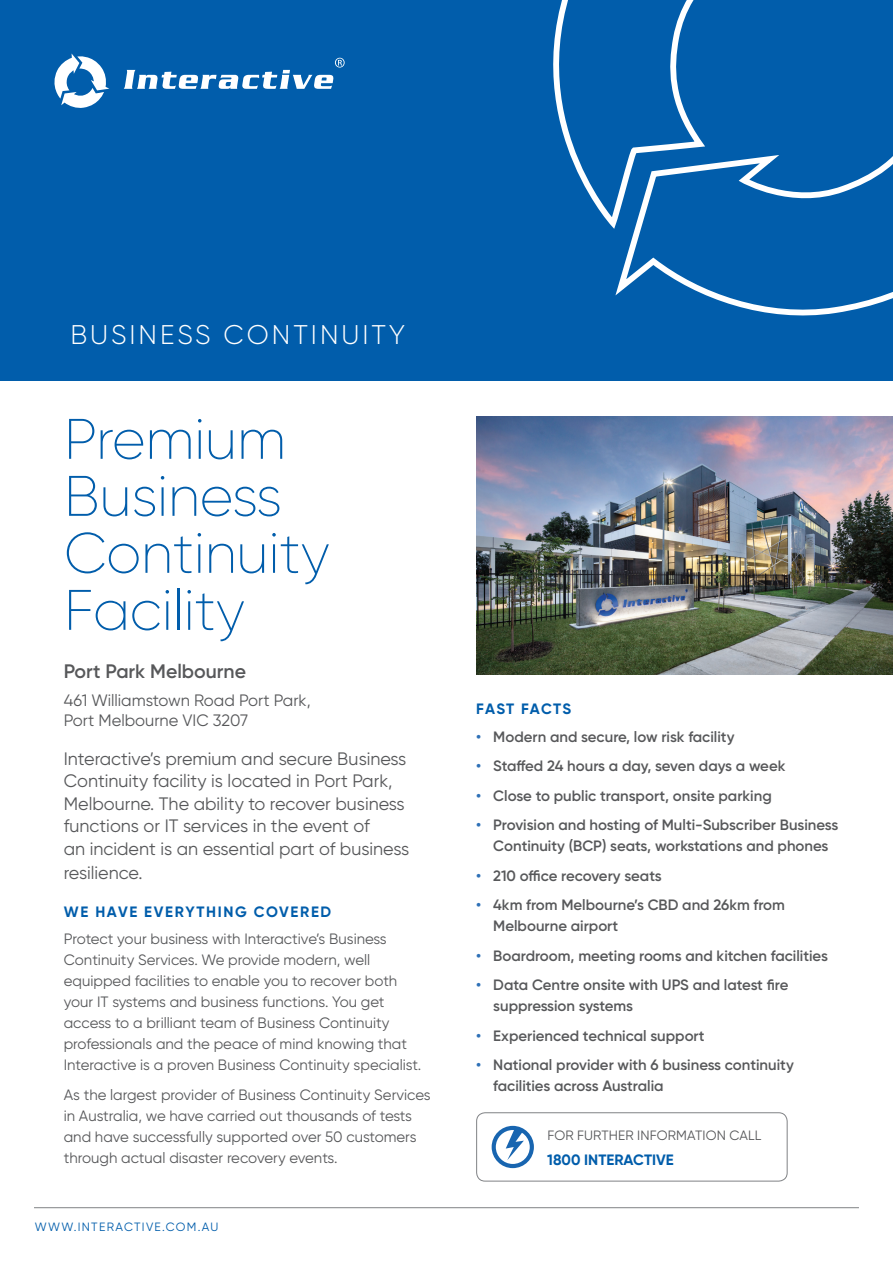
<style>
.page{position:relative;width:893px;height:1263px;background:#fff}
.page>*{position:absolute;margin:0;border:0;box-sizing:border-box;transform-origin:0 0}
.t1{font:200 57px/57px "Gilroy";letter-spacing:-.01em;color:#015dab}
.t2{font:300 27px "Gilroy";letter-spacing:.11em;color:#fff}
.Standard_para{font:600 19.5px "Gilroy";color:#57585a}
.Intro_text{font:18px/22.5px "Gilroy";color:#57585a}
.Standard_para-2{font:16.5px/19.5px "Gilroy";color:#57585a}
.Standard_para-3{font:15px/21px "Gilroy";color:#57585a}
.Fast_Facts{font:600 15px/21px "Gilroy";color:#57585a}
.B_Head{font:700 15px "Gilroy";letter-spacing:.11em;color:#015dab}
.B_Head-2{font:700 15px "Gilroy";color:#015dab}
.B_Head-3{font:700 15px "Gilroy";letter-spacing:.08em;color:#015dab}
.t3{font:13.5px "Gilroy";letter-spacing:.01em;color:#57585a}
.t4{font:12px "Gilroy";letter-spacing:.11em;color:#015dab}
.s1{color:#2f71b7}
</style>
<div class="page">
<div style="left:0;top:0;width:893px;height:381px;background:#015dab"></div>
<svg style="left:54px;top:53px;width:55px;height:55px"></svg>
<svg style="left:124px;top:58px;width:221px;height:31px"></svg>
<hr style="left:34px;top:1207px;width:825px;height:1px;background:#808285">
<img style="left:476px;top:416px;width:417px;height:259px">
<svg style="left:553px;top:0;width:141px;height:228px"></svg>
<svg style="left:613px;top:120px;width:280px;height:196px"></svg>
<svg style="left:770px;top:120px;width:123px;height:31px"></svg>
<div style="left:476px;top:1112px;width:311px;height:69px;border:1px solid #808285;border-radius:9px"></div>
<svg style="left:492px;top:1126px;width:42px;height:42px"></svg>
<p class="t2" style="left:70px;top:318px;width:336px">BUSINESS CONTINUITY</p>
<p class="t1" style="left:64px;top:410px;width:268px">Premium<br>Business<br>Continuity<br>Facility</p>
<p class="Standard_para" style="left:64px;top:659px;width:184px">Port Park Melbourne</p>
<p class="Standard_para-2" style="left:64px;top:690px;width:248px">461 Williamstown Road Port Park,<br>Port Melbourne VIC 3207</p>
<p class="Intro_text" style="left:64px;top:747px;width:344px">Interactive’s premium and secure Business Continuity facility is located in Port Park, Melbourne. The ability to recover business functions or IT services in the event of</p>
<p class="Intro_text" style="left:64px;top:836px;width:347px;line-height:24px">an incident is an essential part of business resilience.</p>
<p class="B_Head" style="left:64px;top:902px;width:269px">WE HAVE EVERYTHING COVERED</p>
<p class="Standard_para-3" style="left:64px;top:928px;width:359px">Protect your business with Interactive’s Business Continuity Services. We provide modern, well equipped facilities to enable you to recover both your IT systems and business functions. You get access to a brilliant team of Business Continuity professionals and the peace of mind knowing that Interactive is a proven Business Continuity specialist.</p>
<p class="Standard_para-3" style="left:64px;top:1084px;width:368px">As the largest provider of Business Continuity Services in Australia, we have carried out thousands of tests and have successfully supported over 50 customers through actual disaster recovery events.</p>
<p class="t4" style="left:35px;top:1219px;width:185px">WWW.INTERACTIVE.COM.AU</p>
<p class="B_Head-3" style="left:476px;top:700px;width:97px">FAST FACTS</p>
<p class="Fast_Facts" style="left:476px;top:726px;width:260px"><span class="s1">•</span> Modern and secure, low risk facility</p>
<p class="Fast_Facts" style="left:476px;top:755px;width:311px"><span class="s1">•</span> Staffed 24 hours a day, seven days a week</p>
<p class="Fast_Facts" style="left:476px;top:785px;width:297px"><span class="s1">•</span> Close to public transport, onsite parking</p>
<p class="Fast_Facts" style="left:476px;top:814px;width:364px;text-align:center"><span class="s1">•</span> Provision and hosting of Multi-Subscriber Business<br>Continuity (BCP) seats, workstations and phones</p>
<p class="Fast_Facts" style="left:476px;top:865px;width:187px"><span class="s1">•</span> 210 office recovery seats</p>
<p class="Fast_Facts" style="left:493px;top:894px;width:293px;text-indent:-17px"><span class="s1">•</span> 4km from Melbourne’s CBD and 26km from<br>Melbourne airport</p>
<p class="Fast_Facts" style="left:476px;top:945px;width:353px"><span class="s1">•</span> Boardroom, meeting rooms and kitchen facilities</p>
<p class="Fast_Facts" style="left:493px;top:974px;width:297px;text-indent:-17px"><span class="s1">•</span> Data Centre onsite with UPS and latest fire suppression systems</p>
<p class="Fast_Facts" style="left:476px;top:1025px;width:230px"><span class="s1">•</span> Experienced technical support</p>
<p class="Fast_Facts" style="left:493px;top:1054px;width:302px;text-indent:-17px"><span class="s1">•</span> National provider with 6 business continuity facilities across Australia</p>
<p class="t3" style="left:547px;top:1126px;width:216px">FOR FURTHER INFORMATION CALL</p>
<p class="B_Head-2" style="left:547px;top:1150px;width:128px">1800 INTERACTIVE</p>
</div>
